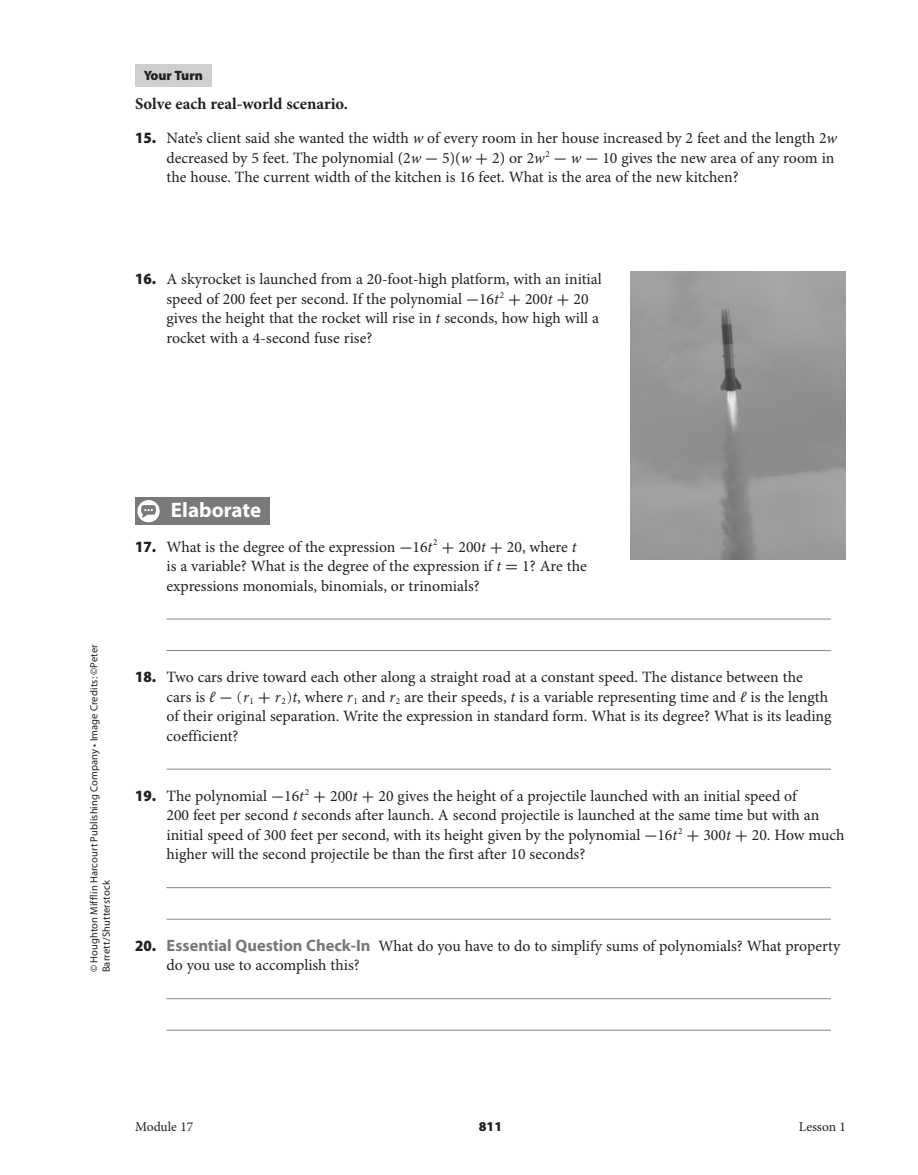
<style>
.page{position:relative;width:918px;height:1175px;background:#fff}
.page>*{position:absolute;margin:0;border:0;box-sizing:border-box;transform-origin:0 0}
.t1{font:700 21px "Myriad Pro";color:#fff}
.t2{font:700 16.5px "Minion Pro";color:#231f20}
.t3{font:15.75px/19.5px "Minion Pro";color:#231f20}
.t4{font:13.5px "Minion Pro";color:#231f20}
.t5{font:900 13.5px "Myriad Pro";color:#231f20}
.t6{font:10.5px/12.6px "Myriad Pro";letter-spacing:.01em;color:#231f20}
.s1{font-family:"Myriad Pro";font-weight:900;font-stretch:semi-condensed}
.s2{font-style:italic}
.s3{font-family:"Uni Math Plus";font-weight:700}
.s4{font-family:"Uni Math Plus";font-size:13.2px}
.s5{font-family:"Myriad Pro";font-weight:700;font-size:16.5px;color:#787878}
</style>
<div class="page">
<img style="left:630px;top:271px;width:216px;height:288px">
<div style="left:135px;top:64px;width:77px;height:23px;background:#cfcfcf"></div>
<hr style="left:166px;top:618px;width:665px;height:1px;background:#878787">
<hr style="left:166px;top:650px;width:665px;height:1px;background:#878787">
<hr style="left:166px;top:768px;width:665px;height:1px;background:#878787">
<hr style="left:166px;top:887px;width:665px;height:1px;background:#878787">
<hr style="left:166px;top:918px;width:665px;height:1px;background:#878787">
<hr style="left:166px;top:998px;width:665px;height:1px;background:#878787">
<hr style="left:166px;top:1029px;width:665px;height:1px;background:#878787">
<div style="left:135px;top:497px;width:135px;height:27px;background:#7a7a7a"></div>
<svg style="left:137px;top:500px;width:23px;height:23px"></svg>
<p class="t5" style="left:144px;top:68px;width:61px">Your Turn</p>
<p class="t2" style="left:135px;top:94px;width:215px">Solve each real-world scenario.</p>
<p class="t3" style="left:166px;top:129px;width:672px;text-indent:-32px"><span class="s1">15.</span> Nate’s client said she wanted the width <span class="s2">w</span> of every room in her house increased by 2 feet and the length 2<span class="s2">w </span>decreased by 5 feet. The polynomial (2<span class="s2">w</span> <span class="s3">-</span> 5)(<span class="s2">w</span> <span class="s3">+</span> 2) or 2<span class="s2">w</span><sup>2</sup> <span class="s3">-</span> <span class="s2">w</span> <span class="s3">-</span> 10 gives the new area of any room in the house. The current width of the kitchen is 16 feet. What is the area of the new kitchen?</p>
<p class="t3" style="left:166px;top:270px;width:437px;text-indent:-31px"><span class="s1">16.</span> A skyrocket is launched from a 20-foot-high platform, with an initial speed of 200 feet per second. If the polynomial <span class="s3">-</span>16<span class="s2">t</span><sup>2</sup> <span class="s3">+</span> 200<span class="s2">t</span> <span class="s3">+</span> 20 gives the height that the rocket will rise in <span class="s2">t</span> seconds, how high will a rocket with a 4-second fuse rise?</p>
<p class="t6" style="left:88px;top:972px;width:329px;rotate:-90deg">© Houghton Mifflin Harcourt Publishing Company • Image Credits: ©Peter<br>Barrett/Shutterstock</p>
<h1 class="t1" style="left:171px;top:498px;width:92px">Elaborate</h1>
<p class="t3" style="left:167px;top:537px;width:422px;text-indent:-32px"><span class="s1">17.</span> What is the degree of the expression <span class="s3">-</span>16<span class="s2">t</span><sup>2</sup> <span class="s3">+</span> 200<span class="s2">t</span> <span class="s3">+</span> 20, where <span class="s2">t </span>is a variable? What is the degree of the expression if <span class="s2">t</span> <span class="s3">=</span> 1? Are the expressions monomials, binomials, or trinomials?</p>
<p class="t3" style="left:166px;top:668px;width:666px;text-indent:-32px"><span class="s1">18.</span> Two cars drive toward each other along a straight road at a constant speed. The distance between the cars is <span class="s2">ℓ</span> <span class="s3">-</span> <span class="s4">(</span><span class="s2">r</span><sub>1</sub> <span class="s3">+</span> <span class="s2">r</span><sub>2</sub><span class="s4">)</span><span class="s2">t</span>, where <span class="s2">r</span><sub>1</sub> and <span class="s2">r</span><sub>2</sub> are their speeds, <span class="s2">t</span> is a variable representing time and <span class="s2">ℓ</span> is the length of their original separation. Write the expression in standard form. What is its degree? What is its leading coefficient?</p>
<p class="t3" style="left:166px;top:786px;width:680px;text-indent:-31px"><span class="s1">19.</span> The polynomial <span class="s3">-</span>16<span class="s2">t</span><sup>2</sup> <span class="s3">+</span> 200<span class="s2">t</span> <span class="s3">+</span> 20 gives the height of a projectile launched with an initial speed of<br>200 feet per second <span class="s2">t</span> seconds after launch. A second projectile is launched at the same time but with an initial speed of 300 feet per second, with its height given by the polynomial <span class="s3">-</span>16<span class="s2">t</span><sup>2</sup> <span class="s3">+</span> 300<span class="s2">t</span> <span class="s3">+</span> 20. How much higher will the second projectile be than the first after 10 seconds?</p>
<p class="t3" style="left:166px;top:936px;width:675px;text-indent:-31px"><span class="s1">20.</span> <span class="s5">Essential Question Check-In</span> What do you have to do to simplify sums of polynomials? What property do you use to accomplish this?</p>
<p class="t4" style="left:135px;top:1118px;width:60px">Module 17</p>
<p class="t5" style="left:479px;top:1118px;width:25px">811</p>
<p class="t4" style="left:799px;top:1118px;width:49px">Lesson 1</p>
</div>
